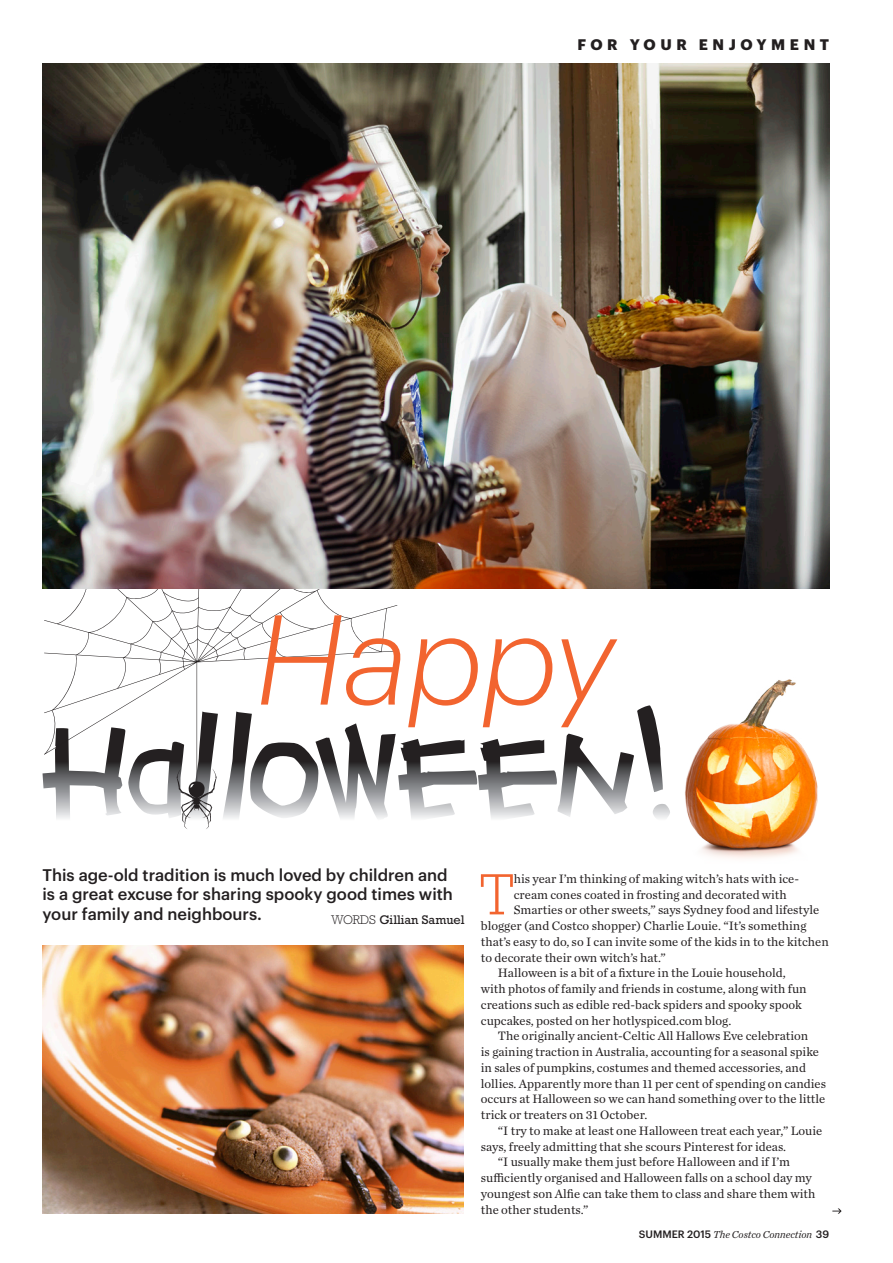
<style>
.page{position:relative;width:893px;height:1263px;background:#fff}
.page>*{position:absolute;margin:0;border:0;box-sizing:border-box;transform-origin:0 0}
.t1{font:italic 300 124.8px "Graphik";letter-spacing:-.01em;color:#f2642f}
._02_Dropcap{font:300 59.1px "Rockwell";color:#f2642f}
._04_intro{font:500 16.5px/19.5px "Graphik";color:#231f20}
.t2{font:700 15px "Graphik";letter-spacing:.305em;color:#231f20}
._01_Bodycopy{font:12.75px/15.8px "Chronicle Text G1";color:#231f20}
._02_Dropcap-2{font:12.75px "Chronicle Text G1";color:#231f20}
._01_Bodycopy-2{font:12.75px "Rockwell";color:#231f20}
.t3{font:italic 10.5px "Chronicle Text G1";letter-spacing:-.005em;color:#231f20}
.s1{font-weight:300}
.s2{font-family:"Graphik";font-weight:500;font-style:normal}
</style>
<div class="page">
<svg style="left:43px;top:707px;width:601px;height:112px"></svg>
<svg style="left:44px;top:589px;width:353px;height:194px"></svg>
<svg style="left:177px;top:768px;width:40px;height:61px"></svg>
<img style="left:43px;top:946px;width:421px;height:268px">
<img style="left:644px;top:679px;width:174px;height:180px">
<img style="left:43px;top:64px;width:786px;height:525px">
<svg style="left:832px;top:1208px;width:10px;height:6px"></svg>
<p class="t2" style="left:577px;top:33px;width:253px">FOR YOUR ENJOYMENT</p>
<p class="t1" style="left:255px;top:568px;width:362px">Happy</p>
<p class="_04_intro" style="left:43px;top:863px;width:412px">This age-old tradition is much loved by children and is a great excuse for sharing spooky good times with your family and neighbours.</p>
<p class="_01_Bodycopy-2" style="left:332px;top:912px;width:134px"><span class="s1">WORDS</span> Gillian Samuel</p>
<p class="_02_Dropcap" style="left:480px;top:861px;width:35px">T</p>
<p class="_02_Dropcap-2" style="left:514px;top:869px;width:287px">his year I’m thinking of making witch’s hats with ice-</p>
<p class="_02_Dropcap-2" style="left:514px;top:885px;width:275px">cream cones coated in frosting and decorated with</p>
<p class="_02_Dropcap-2" style="left:514px;top:900px;width:307px">Smarties or other sweets,” says Sydney food and lifestyle</p>
<p class="_02_Dropcap-2" style="left:481px;top:916px;width:327px">blogger (and Costco shopper) Charlie Louie. “It’s something</p>
<p class="_02_Dropcap-2" style="left:481px;top:932px;width:349px">that’s easy to do, so I can invite some of the kids in to the kitchen</p>
<p class="_02_Dropcap-2" style="left:481px;top:948px;width:187px">to decorate their own witch’s hat.”</p>
<p class="_01_Bodycopy" style="left:481px;top:964px;width:327px;text-indent:17px">Halloween is a bit of a fixture in the Louie household, with photos of family and friends in costume, along with fun creations such as edible red-back spiders and spooky spook cupcakes, posted on her hotlyspiced.com blog.</p>
<p class="_01_Bodycopy" style="left:481px;top:1027px;width:347px;text-indent:17px">The originally ancient-Celtic All Hallows Eve celebration<br>is gaining traction in Australia, accounting for a seasonal spike in sales of pumpkins, costumes and themed accessories, and lollies. Apparently more than 11 per cent of spending on candies occurs at Halloween so we can hand something over to the little trick or treaters on 31 October.</p>
<p class="_01_Bodycopy" style="left:481px;top:1122px;width:343px;text-indent:17px">“I try to make at least one Halloween treat each year,” Louie says, freely admitting that she scours Pinterest for ideas.</p>
<p class="_01_Bodycopy" style="left:481px;top:1153px;width:336px;text-indent:17px">“I usually make them just before Halloween and if I’m sufficiently organised and Halloween falls on a school day my youngest son Alfie can take them to class and share them with the other students.”</p>
<p class="t3" style="left:639px;top:1227px;width:192px"><span class="s2">SUMMER 2015</span> The Costco Connection <span class="s2">39</span></p>
</div>
